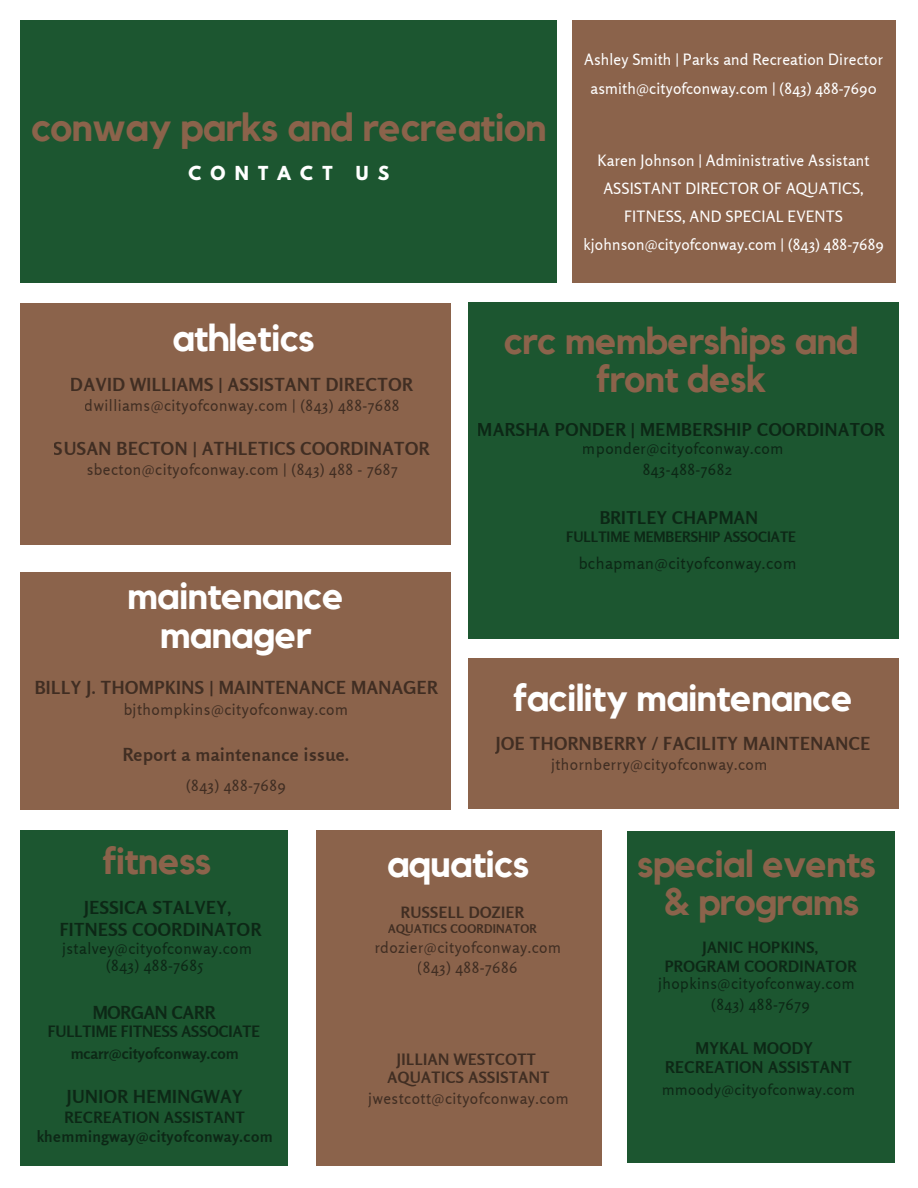
<style>
.page{position:relative;width:918px;height:1188px;background:#fff}
.page>*{position:absolute;margin:0;border:0;box-sizing:border-box;transform-origin:0 0}
.t1{font:700 39px "Kollektif";letter-spacing:-.02em;color:#8b634b}
.t2{font:700 37.35px/38.2px "Kollektif";letter-spacing:-.02em;color:#8b634b;text-align:center}
.t3{font:700 37.35px/38.2px "Kollektif";letter-spacing:-.02em;color:#fff;text-align:center}
.t4{font:700 17.85px/21.3px "Rosario";letter-spacing:.03em;color:#000;text-align:center}
.t5{font:700 17.85px "Rosario";color:#000}
.t6{font:700 17.7px "Rosario";letter-spacing:.03em;color:#000}
.t7{font:700 17.55px "Rosario";letter-spacing:.03em;color:#000}
.t8{font:700 17.1px "League Spartan";letter-spacing:.54em;color:#fff}
.t9{font:700 16.2px/19.2px "Rosario";letter-spacing:.03em;color:#000;text-align:center}
.t10{font:16.05px "Rosario";letter-spacing:.03em;color:#000}
.t11{font:15.6px/21px "Rosario";letter-spacing:.03em;color:#000;text-align:center}
.t12{font:15.6px/28.2px "Rosario";letter-spacing:.01em;color:#fff;text-align:center}
.t13{font:700 15.6px/19.2px "Rosario";letter-spacing:.03em;color:#000;text-align:center}
.t14{font:700 15.6px/22px "Rosario";color:#000;text-align:center}
.t15{font:15.15px "Rosario";letter-spacing:.03em;color:#000}
.t16{font:700 14.4px "Rosario";color:#000}
.t17{font:700 12px "Rosario";letter-spacing:.03em;color:#000}
</style>
<div class="page">
<div style="left:21px;top:21px;width:536px;height:262px;background:#1c5630"></div>
<div style="left:572px;top:21px;width:324px;height:262px;background:#8b634b"></div>
<div style="left:20px;top:303px;width:431px;height:242px;background:#8b634b"></div>
<div style="left:468px;top:303px;width:430px;height:336px;background:#1c5630"></div>
<div style="left:21px;top:831px;width:267px;height:335px;background:#1c5630"></div>
<div style="left:316px;top:831px;width:285px;height:335px;background:#8b634b"></div>
<div style="left:627px;top:831px;width:268px;height:332px;background:#1c5630"></div>
<div style="left:20px;top:572px;width:431px;height:237px;background:#8b634b"></div>
<div style="left:468px;top:658px;width:431px;height:151px;background:#8b634b"></div>
<p class="t1" style="left:31px;top:110px;width:517px">conway parks and recreation</p>
<p class="t8" style="left:188px;top:165px;width:146px">CONTACT</p>
<p class="t8" style="left:356px;top:165px;width:35px">U S</p>
<p class="t12" style="left:584px;top:46px;width:301px">Ashley Smith | Parks and Recreation Director</p>
<p class="t12" style="left:591px;top:74px;width:288px">asmith@cityofconway.com | (843) 488-7690</p>
<p class="t12" style="left:598px;top:146px;width:273px">Karen Johnson | Administrative Assistant</p>
<p class="t12" style="left:603px;top:174px;width:262px">ASSISTANT DIRECTOR OF AQUATICS,<br>FITNESS, AND SPECIAL EVENTS</p>
<p class="t12" style="left:583px;top:230px;width:302px">kjohnson@cityofconway.com | (843) 488-7689</p>
<p class="t3" style="left:172px;top:320px;width:144px">athletics</p>
<p class="t4" style="left:71px;top:373px;width:343px">DAVID WILLIAMS | ASSISTANT DIRECTOR</p>
<p class="t11" style="left:85px;top:394px;width:316px">dwilliams@cityofconway.com | (843) 488-7688</p>
<p class="t4" style="left:54px;top:438px;width:377px">SUSAN BECTON | ATHLETICS COORDINATOR</p>
<p class="t11" style="left:87px;top:459px;width:313px">sbecton@cityofconway.com | (843) 488 - 7687</p>
<p class="t3" style="left:128px;top:579px;width:218px">maintenance manager</p>
<p class="t4" style="left:34px;top:677px;width:405px">BILLY J. THOMPKINS | MAINTENANCE MANAGER</p>
<p class="t11" style="left:123px;top:699px;width:226px">bjthompkins@cityofconway.com</p>
<p class="t4" style="left:123px;top:743px;width:228px">Report a maintenance issue.</p>
<p class="t11" style="left:186px;top:775px;width:101px">(843) 488-7689</p>
<p class="t2" style="left:504px;top:323px;width:356px">crc memberships and front desk</p>
<p class="t6" style="left:478px;top:419px;width:408px">MARSHA PONDER | MEMBERSHIP COORDINATOR</p>
<p class="t11" style="left:583px;top:438px;width:202px">mponder@cityofconway.com</p>
<p class="t11" style="left:643px;top:459px;width:91px">843-488-7682</p>
<p class="t7" style="left:599px;top:507px;width:160px">BRITLEY CHAPMAN</p>
<p class="t10" style="left:579px;top:553px;width:219px">bchapman@cityofconway.com</p>
<p class="t16" style="left:566px;top:528px;width:232px">FULLTIME MEMBERSHIP ASSOCIATE</p>
<p class="t3" style="left:513px;top:680px;width:341px">facility maintenance</p>
<p class="t4" style="left:496px;top:733px;width:376px">JOE THORNBERRY / FACILITY MAINTENANCE</p>
<p class="t11" style="left:551px;top:754px;width:218px">jthornberry@cityofconway.com</p>
<p class="t2" style="left:103px;top:843px;width:110px">fitness</p>
<p class="t3" style="left:387px;top:846px;width:144px">aquatics</p>
<p class="t4" style="left:59px;top:897px;width:204px">JESSICA STALVEY,<br>FITNESS COORDINATOR</p>
<p class="t11" style="left:106px;top:955px;width:99px">(843) 488-7685</p>
<p class="t11" style="left:418px;top:957px;width:101px">(843) 488-7686</p>
<p class="t13" style="left:401px;top:903px;width:125px">RUSSELL DOZIER</p>
<p class="t17" style="left:388px;top:922px;width:150px">AQUATICS COORDINATOR</p>
<p class="t11" style="left:374px;top:937px;width:188px">rdozier@cityofconway.com</p>
<p class="t11" style="left:62px;top:938px;width:191px">jstalvey@cityofconway.com</p>
<p class="t5" style="left:92px;top:1002px;width:124px">MORGAN CARR</p>
<p class="t14" style="left:48px;top:1020px;width:214px">FULLTIME FITNESS ASSOCIATE mcarr@cityofconway.com</p>
<p class="t4" style="left:67px;top:1085px;width:177px">JUNIOR HEMINGWAY</p>
<p class="t13" style="left:37px;top:1107px;width:238px">RECREATION ASSISTANT khemmingway@cityofconway.com</p>
<p class="t13" style="left:387px;top:1050px;width:163px;line-height:18.3px">JILLIAN WESTCOTT<br>AQUATICS ASSISTANT</p>
<p class="t11" style="left:368px;top:1088px;width:202px">jwestcott@cityofconway.com</p>
<p class="t2" style="left:637px;top:846px;width:240px">special events</p>
<p class="t2" style="left:664px;top:884px;width:197px">&amp; programs</p>
<p class="t13" style="left:664px;top:938px;width:194px">JANIC HOPKINS,<br>PROGRAM COORDINATOR</p>
<p class="t11" style="left:658px;top:973px;width:198px">jhopkins@cityofconway.com (843) 488-7679</p>
<p class="t9" style="left:665px;top:1039px;width:188px">MYKAL MOODY<br>RECREATION ASSISTANT</p>
<p class="t15" style="left:662px;top:1081px;width:194px">mmoody@cityofconway.com</p>
</div>
